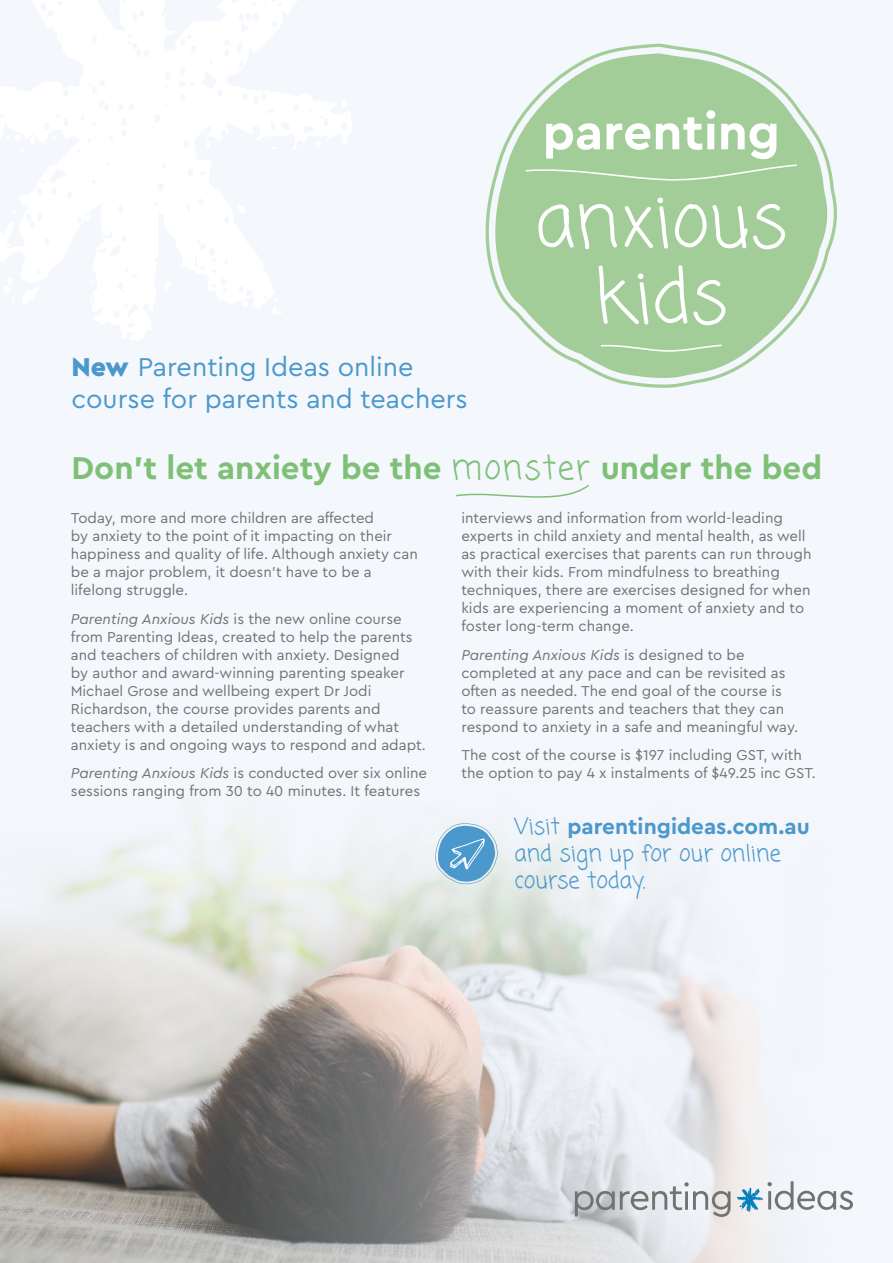
<style>
.page{position:relative;width:893px;height:1263px;background:#f4f7fc}
.page>*{position:absolute;margin:0;border:0;box-sizing:border-box;transform-origin:0 0}
.t1{font:73.05px/75.9px "Coming Soon";color:#fff;text-align:center}
.t2{font:700 51.45px "Cera PRO";color:#fff}
.t3{font:700 33px "Cera PRO";color:#7fc077}
.t4{font:27px/32.4px "Cera PRO";color:#4b98cc}
.t5{font:22.5px/27px "Coming Soon";color:#4b98cc}
.t6{font:700 22.5px "Cera PRO";color:#4b98cc}
.t7{font:15px/18px "Cera PRO";color:#717371}
.s1{font-weight:900}
.s2{font-family:"Coming Soon";font-weight:400}
.s3{font-style:italic}
</style>
<div class="page">
<img style="left:0;top:818px;width:767px;height:445px">
<svg style="left:0;top:0;width:352px;height:340px"></svg>
<svg style="left:456px;top:485px;width:133px;height:13px"></svg>
<svg style="left:575px;top:1182px;width:156px;height:35px"></svg>
<svg style="left:737px;top:1181px;width:116px;height:31px"></svg>
<svg style="left:435px;top:823px;width:63px;height:61px"></svg>
<svg style="left:485px;top:44px;width:352px;height:344px;fill:#a2cd99"></svg>
<div style="left:524px;top:163px;width:274px;height:191px;background:#a2cd99"></div>
<h3 class="t4" style="left:72px;top:350px;width:398px"><span class="s1">New</span> Parenting Ideas online course for parents and teachers</h3>
<h2 class="t2" style="left:543px;top:98px;width:239px">parenting</h2>
<h1 class="t1" style="left:535px;top:188px;width:254px">anxious kids</h1>
<h3 class="t3" style="left:72px;top:446px;width:752px">Don’t let anxiety be the <span class="s2">monster</span> under the bed</h3>
<p class="t7" style="left:71px;top:509px;width:349px">Today, more and more children are affected<br>by anxiety to the point of it impacting on their happiness and quality of life. Although anxiety can be a major problem, it doesn’t have to be a lifelong struggle.</p>
<p class="t7" style="left:71px;top:609px;width:357px"><span class="s3">Parenting Anxious Kids</span> is the new online course from Parenting Ideas, created to help the parents and teachers of children with anxiety. Designed<br>by author and award-winning parenting speaker Michael Grose and wellbeing expert Dr Jodi Richardson, the course provides parents and teachers with a detailed understanding of what anxiety is and ongoing ways to respond and adapt.</p>
<p class="t7" style="left:71px;top:764px;width:358px"><span class="s3">Parenting Anxious Kids</span> is conducted over six online sessions ranging from 30 to 40 minutes. It features</p>
<p class="t7" style="left:461px;top:509px;width:352px">interviews and information from world-leading experts in child anxiety and mental health, as well as practical exercises that parents can run through with their kids. From mindfulness to breathing techniques, there are exercises designed for when kids are experiencing a moment of anxiety and to foster long-term change.</p>
<p class="t7" style="left:461px;top:645px;width:338px"><span class="s3">Parenting Anxious Kids</span> is designed to be completed at any pace and can be revisited as often as needed. The end goal of the course is to reassure parents and teachers that they can respond to anxiety in a safe and meaningful way.</p>
<p class="t7" style="left:461px;top:746px;width:356px">The cost of the course is $197 including GST, with the option to pay 4 x instalments of $49.25 inc GST.</p>
<h3 class="t6" style="left:514px;top:811px;width:297px"><span class="s2">Visit</span> parentingideas.com.au</h3>
<h3 class="t5" style="left:514px;top:841px;width:268px">and sign up for our online course today.</h3>
</div>
